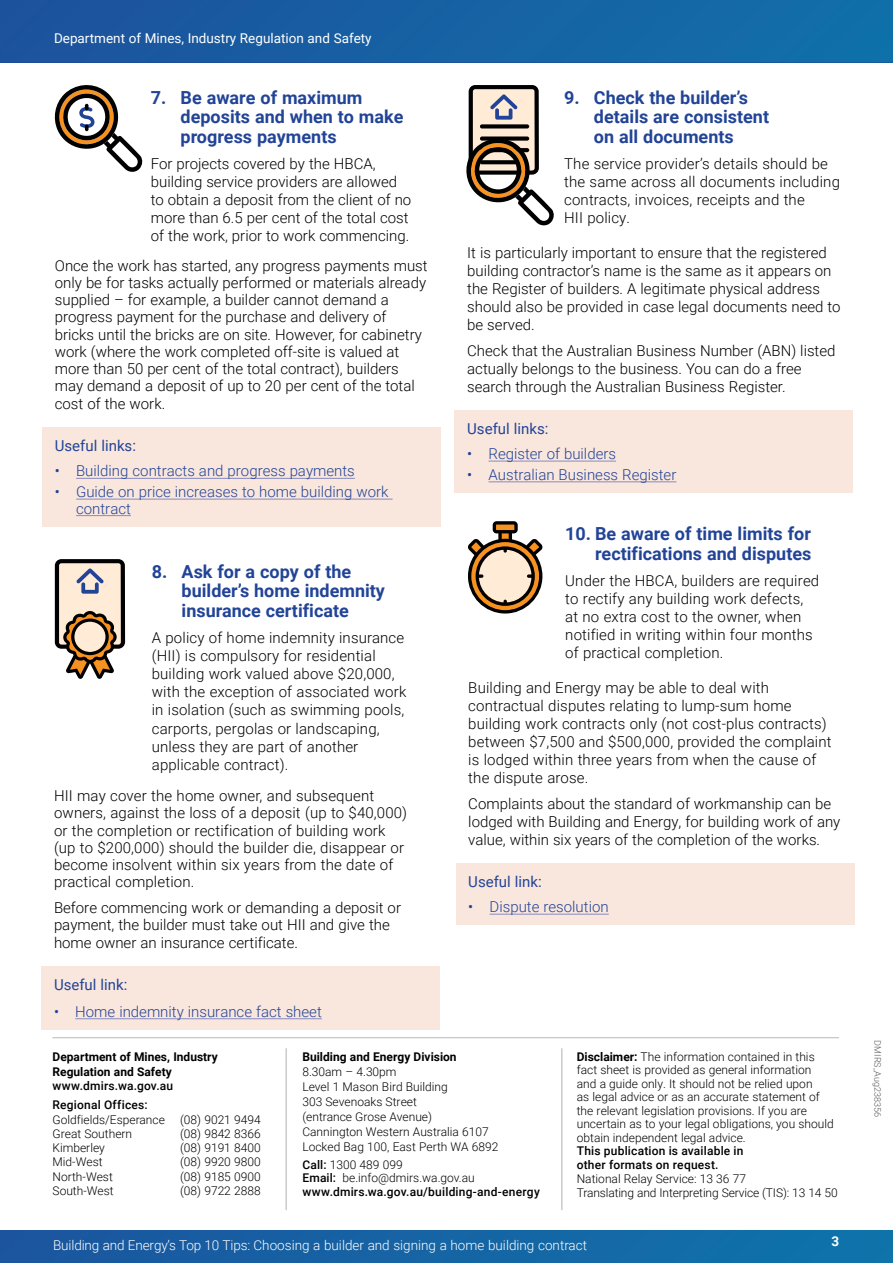
<style>
.page{position:relative;width:893px;height:1263px;background:#fff}
.page>*{position:absolute;margin:0;border:0;box-sizing:border-box;transform-origin:0 0}
.t1{font:700 18px/19.5px "Roboto";color:#224497}
.t2{font:300 15px/18px "Roboto";color:#000}
.t3{font:300 15px/16.5px "Roboto";color:#224497}
.H3_Shaded{font:15px "Roboto";color:#224497}
.t4{font:300 13.5px "Roboto";color:#fff}
.t5{font:13.5px "Roboto";color:#fff}
.t6{font:700 13.5px "Roboto";color:#fff}
.Contact_details{font:300 12px/13.5px "Roboto";color:#000}
.Regional_Offices{font:300 12px "Roboto";color:#000}
.Contact_details-2{font:500 12px/13.5px "Roboto";letter-spacing:.015em;color:#000}
.Contact_bold_text{font:700 12px/15px "Roboto";color:#000}
.contact_block_back_p{font:500 12px "Roboto";letter-spacing:.015em;color:#000}
.t7{font:300 9px "Roboto";color:#58595b}
.s1{font-weight:400}
.s2{font-weight:300}
.s3{font-weight:700}
</style>
<div class="page">
<div style="left:0;top:1230px;width:893px;height:33px;background:linear-gradient(to right,#1b559e,#0e74ab)"></div>
<svg style="left:0;top:0;width:893px;height:63px;background:#1660a2"></svg>
<div style="left:42px;top:427px;width:399px;height:37px;background:#f9e6dd"></div>
<div style="left:42px;top:452px;width:399px;height:74px;background:#f9e6dd"></div>
<hr style="left:76px;top:478px;width:279px;height:1px;background:#878bc0">
<hr style="left:76px;top:499px;width:317px;height:1px;background:#878bc0">
<hr style="left:76px;top:515px;width:55px;height:1px;background:#878bc0">
<div style="left:41px;top:966px;width:399px;height:37px;background:#f9e6dd"></div>
<div style="left:41px;top:993px;width:399px;height:36px;background:#f9e6dd"></div>
<hr style="left:75px;top:1018px;width:247px;height:1px;background:#878bc0">
<div style="left:454px;top:410px;width:399px;height:37px;background:#f9e6dd"></div>
<div style="left:454px;top:435px;width:399px;height:57px;background:#f9e6dd"></div>
<hr style="left:488px;top:461px;width:128px;height:1px;background:#878bc0">
<hr style="left:488px;top:481px;width:188px;height:1px;background:#878bc0">
<div style="left:456px;top:863px;width:398px;height:37px;background:#f9e6dd"></div>
<div style="left:456px;top:888px;width:398px;height:37px;background:#f9e6dd"></div>
<hr style="left:490px;top:914px;width:119px;height:1px;background:#878bc0">
<hr style="left:286px;top:1049px;width:1px;height:161px;background:#c7c8ca">
<hr style="left:561px;top:1049px;width:1px;height:161px;background:#c7c8ca">
<hr style="left:53px;top:1037px;width:786px;height:1px;background:#c7c8ca">
<svg style="left:468px;top:521px;width:75px;height:92px"></svg>
<svg style="left:466px;top:85px;width:88px;height:141px"></svg>
<svg style="left:55px;top:559px;width:70px;height:120px;background:#b4a392"></svg>
<svg style="left:54px;top:85px;width:89px;height:87px"></svg>
<p class="t5" style="left:54px;top:28px;width:319px">Department of Mines, Industry Regulation and Safety</p>
<h2 class="t1" style="left:181px;top:87px;width:224px;text-indent:-30px">7. Be aware of maximum deposits and when to make progress payments</h2>
<p class="t2" style="left:151px;top:155px;width:262px">For projects covered by the HBCA, building service providers are allowed to obtain a deposit from the client of no more than 6.5 per cent of the total cost of the work, prior to work commencing.</p>
<p class="t2" style="left:55px;top:256px;width:374px;line-height:17.4px">Once the work has started, any progress payments must only be for tasks actually performed or materials already supplied – for example, a builder cannot demand a progress payment for the purchase and delivery of bricks until the bricks are on site. However, for cabinetry work (where the work completed off-site is valued at more than 50 per cent of the total contract), builders may demand a deposit of up to 20 per cent of the total cost of the work.</p>
<p class="H3_Shaded" style="left:55px;top:436px;width:83px">Useful links:</p>
<p class="t3" style="left:55px;top:462px;width:301px"><span class="s1">•</span> Building contracts and progress payments</p>
<p class="t3" style="left:76px;top:483px;width:314px;text-indent:-21px"><span class="s1">•</span> Guide on price increases to home building work contract</p>
<h2 class="t1" style="left:182px;top:561px;width:205px;text-indent:-30px">8. Ask for a copy of the builder’s home indemnity insurance certificate</h2>
<p class="t2" style="left:152px;top:629px;width:256px">A policy of home indemnity insurance (HII) is compulsory for residential building work valued above $20,000, with the exception of associated work in isolation (such as swimming pools, carports, pergolas or landscaping, unless they are part of another applicable contract).</p>
<p class="t2" style="left:54px;top:786px;width:355px;line-height:17.2px">HII may cover the home owner, and subsequent owners, against the loss of a deposit (up to $40,000) or the completion or rectification of building work (up to $200,000) should the builder die, disappear or become insolvent within six years from the date of practical completion.</p>
<p class="t2" style="left:54px;top:898px;width:349px">Before commencing work or demanding a deposit or payment, the builder must take out HII and give the home owner an insurance certificate.</p>
<p class="H3_Shaded" style="left:54px;top:974px;width:75px">Useful link:</p>
<p class="t3" style="left:54px;top:1003px;width:269px"><span class="s1">•</span> Home indemnity insurance fact sheet</p>
<h2 class="t1" style="left:594px;top:87px;width:177px;text-indent:-30px">9. Check the builder’s details are consistent on all documents</h2>
<p class="t2" style="left:564px;top:155px;width:277px">The service provider’s details should be the same across all documents including contracts, invoices, receipts and the<br>HII policy.</p>
<p class="t2" style="left:467px;top:243px;width:375px">It is particularly important to ensure that the registered building contractor’s name is the same as it appears on the Register of builders. A legitimate physical address should also be provided in case legal documents need to be served.</p>
<p class="t2" style="left:467px;top:341px;width:370px">Check that the Australian Business Number (ABN) listed actually belongs to the business. You can do a free search through the Australian Business Register.</p>
<p class="H3_Shaded" style="left:467px;top:418px;width:83px">Useful links:</p>
<p class="t3" style="left:467px;top:445px;width:150px"><span class="s1">•</span> Register of builders</p>
<p class="t3" style="left:467px;top:466px;width:211px"><span class="s1">•</span> Australian Business Register</p>
<h2 class="t1" style="left:565px;top:523px;width:248px;text-align:right">10. Be aware of time limits for rectifications and disputes</h2>
<p class="t2" style="left:565px;top:571px;width:255px">Under the HBCA, builders are required to rectify any building work defects, at no extra cost to the owner, when notified in writing within four months of practical completion.</p>
<p class="t2" style="left:468px;top:678px;width:365px">Building and Energy may be able to deal with contractual disputes relating to lump-sum home building work contracts only (not cost-plus contracts) between $7,500 and $500,000, provided the complaint is lodged within three years from when the cause of the dispute arose.</p>
<p class="t2" style="left:468px;top:794px;width:374px">Complaints about the standard of workmanship can be lodged with Building and Energy, for building work of any value, within six years of the completion of the works.</p>
<p class="H3_Shaded" style="left:468px;top:871px;width:75px">Useful link:</p>
<p class="t3" style="left:468px;top:898px;width:142px"><span class="s1">•</span> Dispute resolution</p>
<p class="Contact_bold_text" style="left:53px;top:1049px;width:167px">Department of Mines, Industry<br>Regulation and Safety</p>
<h6 class="contact_block_back_p" style="left:53px;top:1077px;width:122px">www.dmirs.wa.gov.au</h6>
<h6 class="contact_block_back_p" style="left:53px;top:1097px;width:97px">Regional Offices:</h6>
<p class="Regional_Offices" style="left:53px;top:1111px;width:114px">Goldfields/Esperance</p>
<p class="Regional_Offices" style="left:180px;top:1111px;width:82px">(08) 9021 9494</p>
<p class="Regional_Offices" style="left:53px;top:1125px;width:81px">Great Southern</p>
<p class="Regional_Offices" style="left:180px;top:1125px;width:82px">(08) 9842 8366</p>
<p class="Regional_Offices" style="left:53px;top:1139px;width:54px">Kimberley</p>
<p class="Regional_Offices" style="left:180px;top:1139px;width:82px">(08) 9191 8400</p>
<p class="Regional_Offices" style="left:53px;top:1154px;width:52px">Mid-West</p>
<p class="Regional_Offices" style="left:180px;top:1154px;width:82px">(08) 9920 9800</p>
<p class="Regional_Offices" style="left:53px;top:1168px;width:62px">North-West</p>
<p class="Regional_Offices" style="left:180px;top:1168px;width:82px">(08) 9185 0900</p>
<p class="Regional_Offices" style="left:53px;top:1182px;width:63px">South-West</p>
<p class="Regional_Offices" style="left:180px;top:1182px;width:82px">(08) 9722 2888</p>
<p class="Contact_bold_text" style="left:302px;top:1049px;width:156px">Building and Energy Division</p>
<p class="Contact_details" style="left:302px;top:1064px;width:188px;line-height:15px">8.30am – 4.30pm<br>Level 1 Mason Bird Building<br>303 Sevenoaks Street<br>(entrance Grose Avenue)<br>Cannington Western Australia 6107</p>
<p class="Contact_details" style="left:302px;top:1139px;width:198px">Locked Bag 100, East Perth WA 6892</p>
<p class="Contact_details-2" style="left:302px;top:1157px;width:239px">Call: <span class="s2">1300 489 099<br></span>Email: <span class="s2">be.info@dmirs.wa.gov.au </span>www.dmirs.wa.gov.au/building-and-energy</p>
<p class="Contact_details" style="left:577px;top:1049px;width:258px"><span class="s3">Disclaimer:</span> The information contained in this fact sheet is provided as general information and a guide only. It should not be relied upon<br>as legal advice or as an accurate statement of the relevant legislation provisions. If you are uncertain as to your legal obligations, you should obtain independent legal advice.</p>
<p class="Contact_details-2" style="left:577px;top:1144px;width:168px;line-height:14px">This publication is available in other formats on request.</p>
<p class="Contact_details" style="left:577px;top:1171px;width:262px;line-height:14px">National Relay Service: 13 36 77<br>Translating and Interpreting Service (TIS): 13 14 50</p>
<p class="t4" style="left:53px;top:1236px;width:535px">Building and Energy’s Top 10 Tips: Choosing a builder and signing a home building contract</p>
<p class="t6" style="left:831px;top:1231px;width:9px">3</p>
<p class="t7" style="left:884px;top:1040px;width:78px;rotate:90deg">DMIRS_Aug238356</p>
</div>
